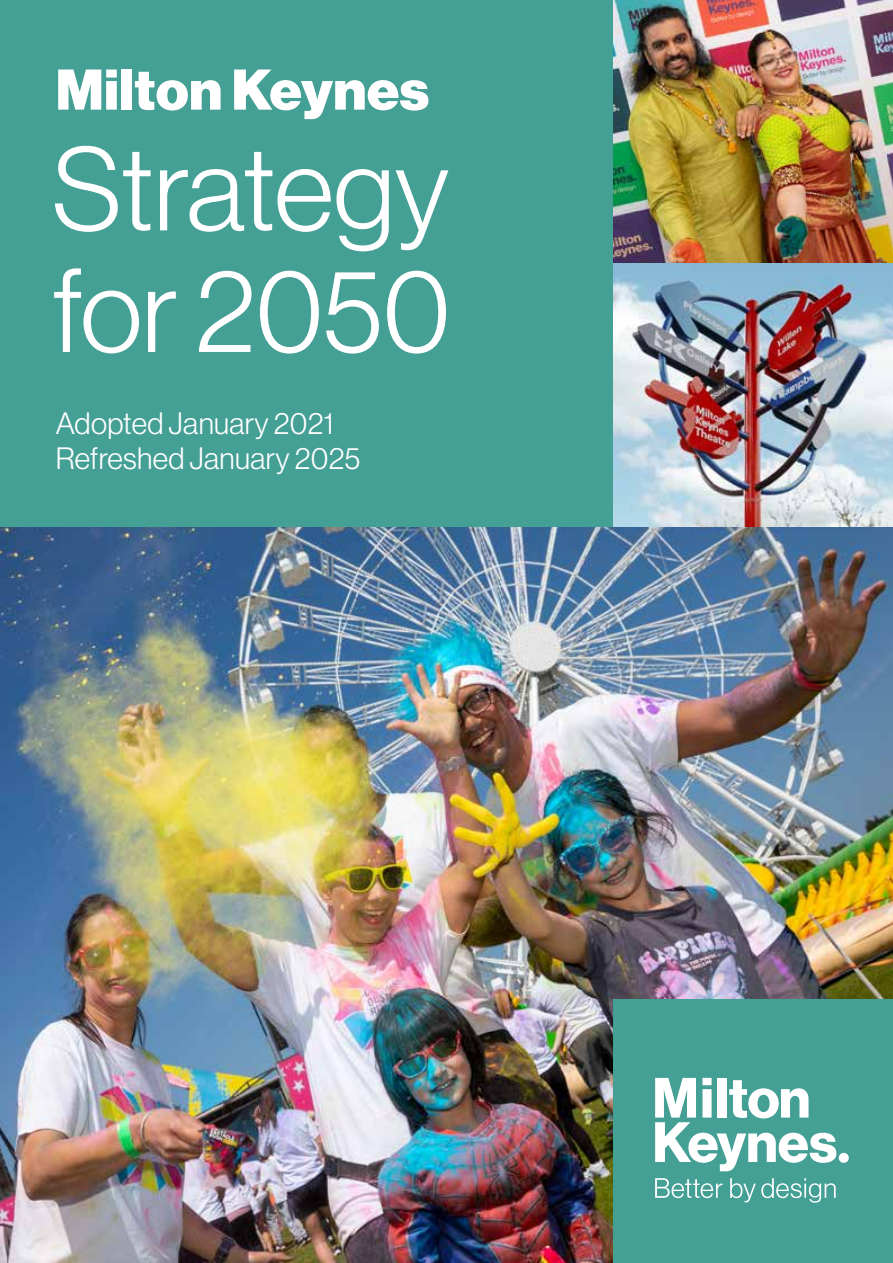
<style>
.page{position:relative;width:893px;height:1263px;background:#fff}
.page>*{position:absolute;margin:0;border:0;box-sizing:border-box;transform-origin:0 0}
.t1{font:116.1px/121.5px "N Haas Grotesk DS Pro 45 Lt";color:#fff}
.t2{font:56.1px "N Haas Grotesk DS Pro 95 Blk";letter-spacing:.01em;color:#fff}
.t3{font:30.3px/34.5px "N Haas Grotesk DS Pro 45 Lt";letter-spacing:.01em;color:#fff}
</style>
<div class="page">
<img style="left:0;top:526px;width:893px;height:737px">
<div style="left:0;top:0;width:614px;height:526px;background:#449f95"></div>
<img style="left:614px;top:0;width:279px;height:263px">
<img style="left:614px;top:263px;width:279px;height:263px">
<div style="left:614px;top:1000px;width:279px;height:263px;background:#449f95"></div>
<svg style="left:655px;top:1078px;width:181px;height:93px"></svg>
<div style="left:839px;top:1153px;width:10px;height:10px;background:#fff;border-radius:50%"></div>
<svg style="left:655px;top:1178px;width:67px;height:20px"></svg>
<svg style="left:730px;top:1178px;width:106px;height:25px"></svg>
<h2 class="t2" style="left:56px;top:57px;width:375px">Milton Keynes</h2>
<h1 class="t1" style="left:52px;top:129px;width:400px">Strategy for 2050</h1>
<p class="t3" style="left:56px;top:406px;width:306px">Adopted January 2021<br>Refreshed January 2025</p>
</div>
